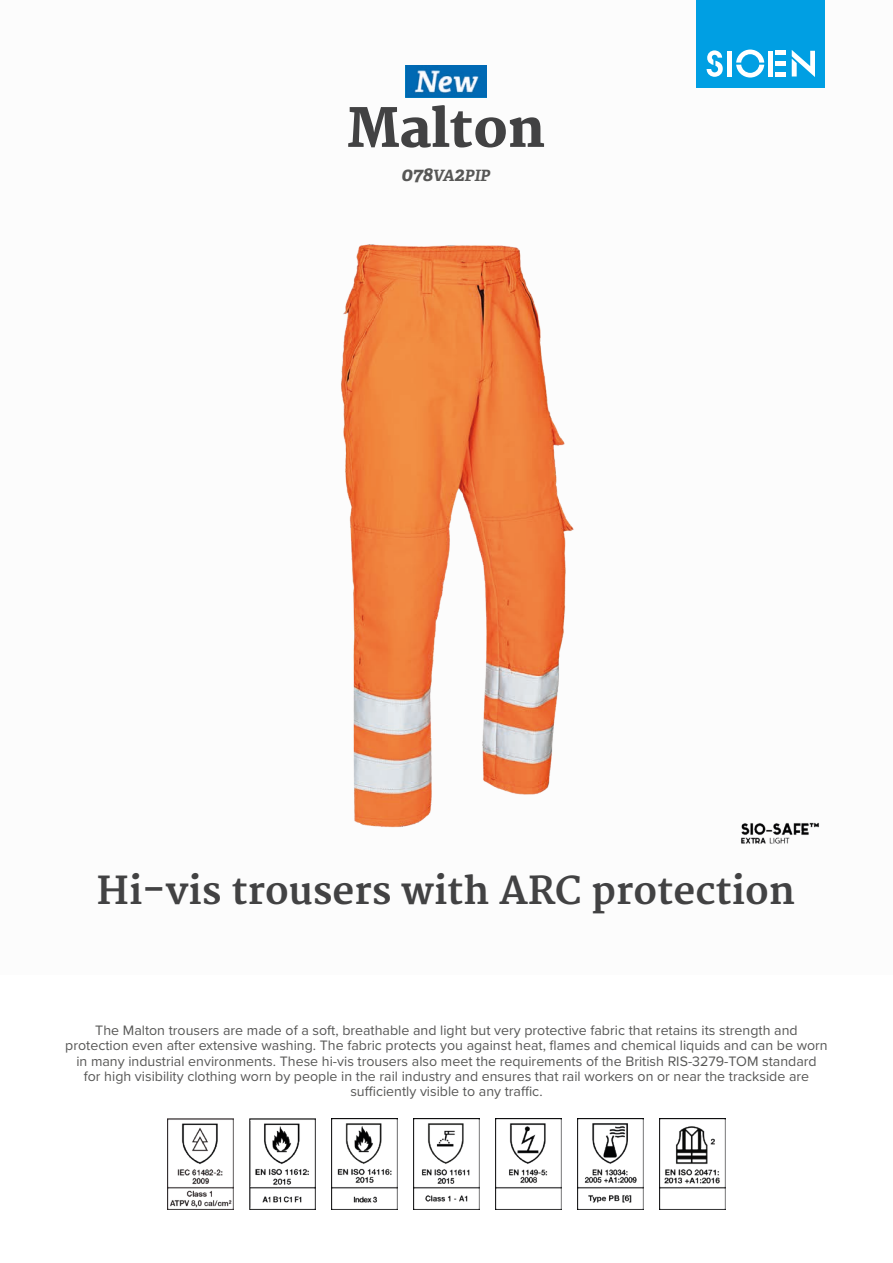
<style>
.page{position:relative;width:893px;height:1263px;background:#fff}
.page>*{position:absolute;margin:0;border:0;box-sizing:border-box;transform-origin:0 0}
.t1{font:800 52.5px "Merriweather";color:#424243}
.t2{font:700 37.5px "Merriweather";color:#424243}
.t3{font:italic 700 15.6px "Adelle";color:#575756}
.t4{font:14.25px/15.3px "Proxima Nova";color:#575756;text-align:center}
.s1{font-size:19.5px}
</style>
<div class="page">
<div style="left:697px;top:0;width:128px;height:88px;background:#009fe3"></div>
<svg style="left:707px;top:50px;width:16px;height:27px"></svg>
<svg style="left:736px;top:50px;width:28px;height:28px"></svg>
<div style="left:727px;top:51px;width:5px;height:26px;background:#fff"></div>
<div style="left:768px;top:51px;width:5px;height:26px;background:#fff"></div>
<div style="left:775px;top:72px;width:11px;height:5px;background:#fff"></div>
<div style="left:775px;top:61px;width:11px;height:5px;background:#fff"></div>
<hr style="left:775px;top:51px;width:11px;height:4px;background:#fff">
<svg style="left:792px;top:50px;width:23px;height:27px"></svg>
<img style="left:741px;top:822px;width:79px;height:22px">
<img style="left:167px;top:1118px;width:66px;height:92px">
<img style="left:249px;top:1118px;width:67px;height:92px">
<img style="left:331px;top:1118px;width:66px;height:92px">
<img style="left:413px;top:1118px;width:67px;height:92px">
<img style="left:495px;top:1118px;width:67px;height:92px">
<img style="left:577px;top:1118px;width:67px;height:92px">
<img style="left:659px;top:1118px;width:67px;height:92px">
<img style="left:341px;top:244px;width:233px;height:584px">
<img style="left:406px;top:65px;width:80px;height:33px">
<h1 class="t1" style="left:347px;top:98px;width:200px">Malton</h1>
<p class="t3" style="left:402px;top:165px;width:90px"><span class="s1">078</span>VA<span class="s1">2</span>PIP</p>
<h2 class="t2" style="left:97px;top:869px;width:699px">Hi-vis trousers with ARC protection</h2>
<p class="t4" style="left:65px;top:1022px;width:764px">The Malton trousers are made of a soft, breathable and light but very protective fabric that retains its strength and protection even after extensive washing. The fabric protects you against heat, flames and chemical liquids and can be worn in many industrial environments. These hi-vis trousers also meet the requirements of the British RIS-3279-TOM standard<br>for high visibility clothing worn by people in the rail industry and ensures that rail workers on or near the trackside are sufficiently visible to any traffic.</p>
</div>
